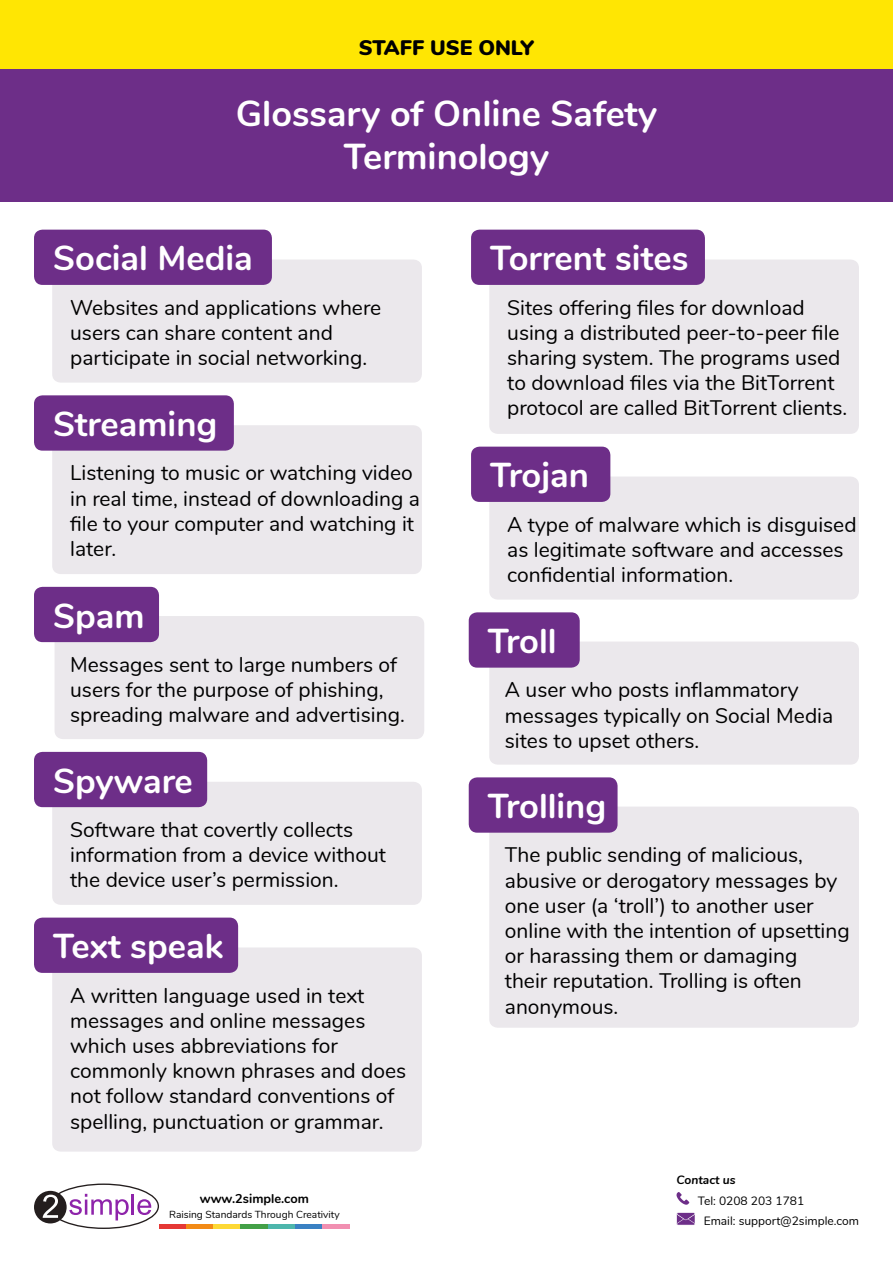
<style>
.page{position:relative;width:893px;height:1263px;background:#fff}
.page>*{position:absolute;margin:0;border:0;box-sizing:border-box;transform-origin:0 0}
.t1{font:700 36px/43.2px "Nunito";color:#fff;text-align:center}
.t2{font:700 34.5px "Nunito";color:#fff}
.t3{font:21px/25.2px "Nunito";color:#000}
.t4{font:900 21px "Nunito";color:#000}
.t5{font:700 12.75px "Nunito";color:#000}
.t6{font:12px "Nunito";color:#000}
.t7{font:italic 700 12px "Nunito";color:#000}
.t8{font:10.2px "Nunito";color:#000}
</style>
<div class="page">
<div style="left:0;top:68px;width:893px;height:134px;background:#6d2e88"></div>
<div style="left:0;top:0;width:893px;height:68px;background:#ffe603"></div>
<svg style="left:676px;top:1192px;width:13px;height:13px"></svg>
<svg style="left:676px;top:1212px;width:19px;height:13px"></svg>
<hr style="left:159px;top:1225px;width:27px;height:4px;background:#e53835">
<hr style="left:186px;top:1225px;width:27px;height:4px;background:#f28a15">
<hr style="left:213px;top:1225px;width:28px;height:4px;background:#fdd835">
<hr style="left:241px;top:1225px;width:27px;height:4px;background:#43a047">
<hr style="left:268px;top:1225px;width:27px;height:4px;background:#4db6ac">
<hr style="left:295px;top:1225px;width:27px;height:4px;background:#3a81c3">
<hr style="left:322px;top:1225px;width:28px;height:4px;background:#f18fb1">
<div style="left:34px;top:1191px;width:33px;height:32px;background:#241e1e;border-radius:50%"></div>
<svg style="left:43px;top:1183px;width:116px;height:46px"></svg>
<div style="left:52px;top:782px;width:370px;height:123px;background:#ebe8ec;border-radius:9px"></div>
<div style="left:34px;top:752px;width:173px;height:55px;background:#6d2e88;border-radius:9px"></div>
<div style="left:55px;top:616px;width:369px;height:123px;background:#ebe8ec;border-radius:9px"></div>
<div style="left:34px;top:587px;width:125px;height:55px;background:#6d2e88;border-radius:9px"></div>
<div style="left:52px;top:947px;width:370px;height:204px;background:#ebe8ec;border-radius:9px"></div>
<div style="left:34px;top:917px;width:204px;height:56px;background:#6d2e88;border-radius:9px"></div>
<div style="left:489px;top:259px;width:370px;height:175px;background:#ebe8ec;border-radius:9px"></div>
<div style="left:471px;top:230px;width:234px;height:55px;background:#6d2e88;border-radius:9px"></div>
<div style="left:489px;top:476px;width:370px;height:124px;background:#ebe8ec;border-radius:9px"></div>
<div style="left:471px;top:447px;width:139px;height:55px;background:#6d2e88;border-radius:9px"></div>
<div style="left:489px;top:641px;width:370px;height:124px;background:#ebe8ec;border-radius:9px"></div>
<div style="left:469px;top:612px;width:111px;height:56px;background:#6d2e88;border-radius:9px"></div>
<div style="left:489px;top:806px;width:370px;height:222px;background:#ebe8ec;border-radius:9px"></div>
<div style="left:469px;top:777px;width:149px;height:56px;background:#6d2e88;border-radius:9px"></div>
<div style="left:52px;top:259px;width:370px;height:124px;background:#ebe8ec;border-radius:9px"></div>
<div style="left:34px;top:230px;width:238px;height:55px;background:#6d2e88;border-radius:9px"></div>
<div style="left:52px;top:425px;width:370px;height:149px;background:#ebe8ec;border-radius:9px"></div>
<div style="left:34px;top:395px;width:200px;height:56px;background:#6d2e88;border-radius:9px"></div>
<p class="t4" style="left:359px;top:32px;width:176px">STAFF USE ONLY</p>
<h1 class="t1" style="left:236px;top:90px;width:423px">Glossary of Online Safety<br>Terminology</h1>
<h2 class="t2" style="left:53px;top:233px;width:201px">Social Media</h2>
<p class="t3" style="left:70px;top:294px;width:313px">Websites and applications where users can share content and participate in social networking.</p>
<h2 class="t2" style="left:53px;top:399px;width:166px">Streaming</h2>
<p class="t3" style="left:70px;top:459px;width:351px">Listening to music or watching video in real time, instead of downloading a file to your computer and watching it later.</p>
<h2 class="t2" style="left:53px;top:590px;width:93px">Spam</h2>
<p class="t3" style="left:70px;top:651px;width:336px">Messages sent to large numbers of users for the purpose of phishing, spreading malware and advertising.</p>
<h2 class="t2" style="left:53px;top:755px;width:141px">Spyware</h2>
<p class="t3" style="left:70px;top:816px;width:317px">Software that covertly collects information from a device without the device user’s permission.</p>
<h2 class="t2" style="left:53px;top:921px;width:172px">Text speak</h2>
<p class="t3" style="left:70px;top:981px;width:338px">A written language used in text messages and online messages which uses abbreviations for commonly known phrases and does not follow standard conventions of spelling, punctuation or grammar.</p>
<p class="t5" style="left:200px;top:1189px;width:111px">www.2simple.com</p>
<p class="t8" style="left:169px;top:1207px;width:172px">Raising Standards Through Creativity</p>
<h2 class="t2" style="left:490px;top:233px;width:200px">Torrent sites</h2>
<p class="t3" style="left:507px;top:294px;width:341px">Sites offering files for download using a distributed peer-to-peer file sharing system. The programs used to download files via the BitTorrent protocol are called BitTorrent clients.</p>
<h2 class="t2" style="left:490px;top:450px;width:100px">Trojan</h2>
<p class="t3" style="left:507px;top:511px;width:351px">A type of malware which is disguised as legitimate software and accesses confidential information.</p>
<h2 class="t2" style="left:488px;top:616px;width:70px">Troll</h2>
<p class="t3" style="left:505px;top:676px;width:330px">A user who posts inflammatory messages typically on Social Media sites to upset others.</p>
<h2 class="t2" style="left:488px;top:781px;width:120px">Trolling</h2>
<p class="t3" style="left:505px;top:841px;width:346px">The public sending of malicious, abusive or derogatory messages by one user (a ‘troll’) to another user online with the intention of upsetting or harassing them or damaging<br>their reputation. Trolling is often anonymous.</p>
<p class="t7" style="left:676px;top:1171px;width:61px">Contact us</p>
<p class="t6" style="left:704px;top:1212px;width:157px">Email: support@2simple.com</p>
<p class="t6" style="left:698px;top:1192px;width:108px">Tel: 0208 203 1781</p>
</div>
